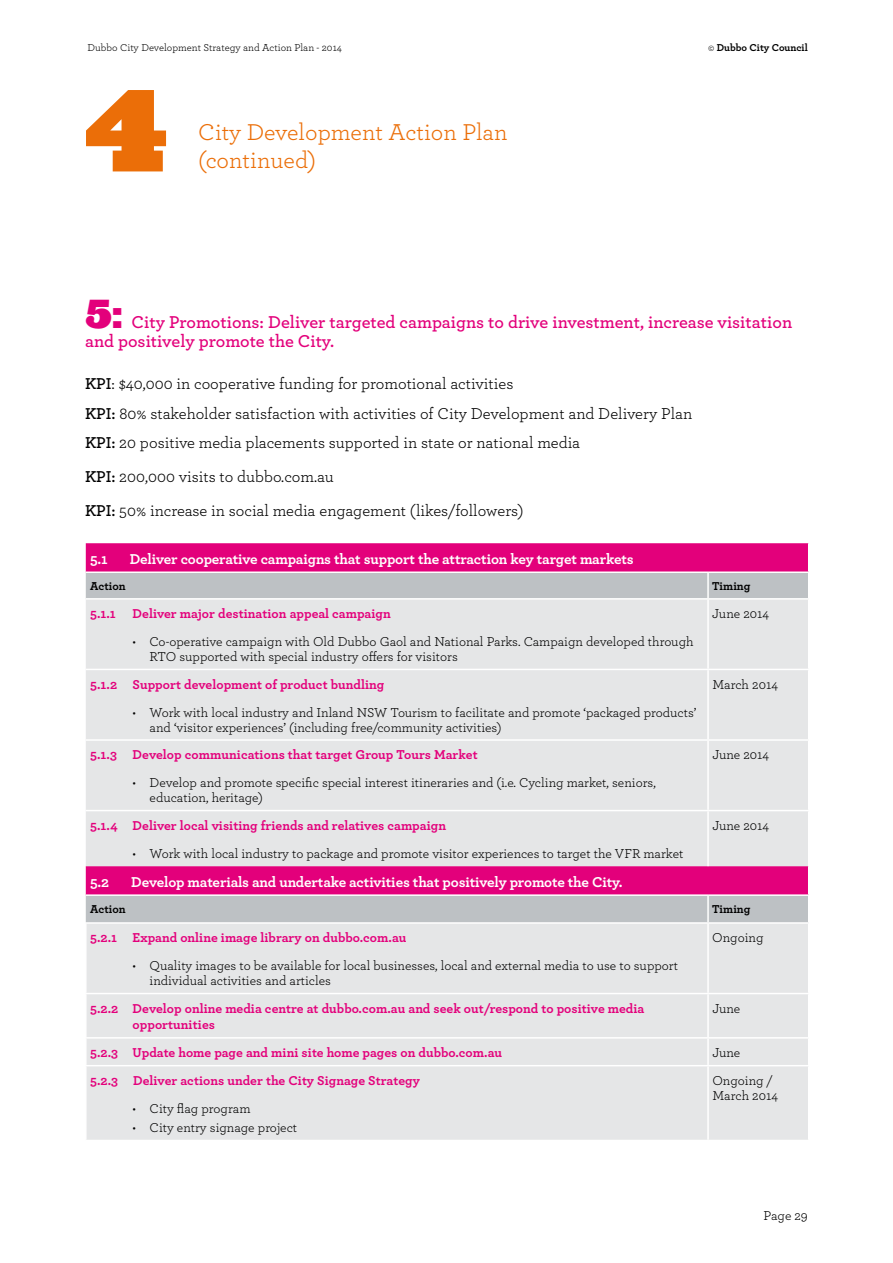
<style>
.page{position:relative;width:893px;height:1263px;background:#fff}
.page>*{position:absolute;margin:0;border:0;box-sizing:border-box;transform-origin:0 0}
.t1{font:900 108px "Ziggurat";color:#eb6e08}
.t2{font:24px/28.8px "Archer";color:#eb6e08}
.t3{font:600 18px/19.5px "Archer";color:#e3007b}
.t4{font:16.5px/29.5px "Archer";color:#000}
.t5{font:700 15px "Archer";letter-spacing:-.01em;color:#fff}
.t6{font:13.5px/15px "Archer";color:#000}
.t7{font:700 13.5px/16.5px "Archer";letter-spacing:.005em;color:#e3007b}
.t8{font:700 12px "Archer";color:#000}
.t9{font:10.5px "Archer";color:#000}
.t10{font:700 10.5px "Archer";color:#000}
.s1{font-weight:400}
.s2{font-family:"Ziggurat";font-weight:900;font-size:37.5px}
.s3{font-weight:600}
</style>
<div class="page">
<div style="left:86px;top:543px;width:722px;height:28px;background:#e3007b"></div>
<div style="left:86px;top:573px;width:722px;height:25px;background:#bdc1c4"></div>
<svg style="left:86px;top:600px;width:722px;height:540px;background:#e3d8df"></svg>
<hr style="left:707px;top:573px;width:2px;height:25px;background:#fff">
<hr style="left:86px;top:894px;width:622px;height:2px;background:#fff">
<hr style="left:708px;top:894px;width:101px;height:2px;background:#fff">
<hr style="left:707px;top:896px;width:2px;height:26px;background:#fff">
<hr style="left:707px;top:600px;width:2px;height:69px;background:#fff">
<hr style="left:86px;top:669px;width:622px;height:1px;background:#fff">
<hr style="left:708px;top:669px;width:101px;height:1px;background:#fff">
<hr style="left:707px;top:670px;width:2px;height:69px;background:#fff">
<hr style="left:86px;top:739px;width:622px;height:2px;background:#fff">
<hr style="left:708px;top:739px;width:101px;height:2px;background:#fff">
<hr style="left:707px;top:741px;width:2px;height:69px;background:#fff">
<hr style="left:86px;top:810px;width:622px;height:1px;background:#fff">
<hr style="left:708px;top:810px;width:101px;height:1px;background:#fff">
<hr style="left:707px;top:811px;width:2px;height:55px;background:#fff">
<hr style="left:85px;top:922px;width:623px;height:2px;background:#fff">
<hr style="left:85px;top:924px;width:2px;height:69px;background:#fff">
<hr style="left:708px;top:922px;width:101px;height:2px;background:#fff">
<hr style="left:707px;top:924px;width:2px;height:69px;background:#fff">
<hr style="left:85px;top:993px;width:623px;height:1px;background:#fff">
<hr style="left:85px;top:994px;width:2px;height:43px;background:#fff">
<hr style="left:708px;top:993px;width:101px;height:1px;background:#fff">
<hr style="left:707px;top:994px;width:2px;height:43px;background:#fff">
<hr style="left:85px;top:1037px;width:623px;height:1px;background:#fff">
<hr style="left:85px;top:1038px;width:2px;height:27px;background:#fff">
<hr style="left:708px;top:1037px;width:101px;height:1px;background:#fff">
<hr style="left:707px;top:1038px;width:2px;height:27px;background:#fff">
<hr style="left:85px;top:1065px;width:623px;height:1px;background:#fff">
<hr style="left:85px;top:1066px;width:2px;height:74px;background:#fff">
<hr style="left:708px;top:1065px;width:101px;height:1px;background:#fff">
<hr style="left:707px;top:1066px;width:2px;height:74px;background:#fff">
<p class="t9" style="left:87px;top:40px;width:256px">Dubbo City Development Strategy and Action Plan - 2014</p>
<p class="t10" style="left:708px;top:39px;width:101px"><span class="s1">©</span> Dubbo City Council</p>
<h1 class="t1" style="left:85px;top:68px;width:85px">4</h1>
<h2 class="t2" style="left:198px;top:116px;width:311px">City Development Action Plan (continued)</h2>
<h3 class="t3" style="left:85px;top:311px;width:709px"><span class="s2">5:</span> City Promotions: Deliver targeted campaigns to drive investment, increase visitation and positively promote the City.</h3>
<p class="t4" style="left:85px;top:368px;width:609px"><span class="s3">KPI</span>: $40,000 in cooperative funding for promotional activities<br><span class="s3">KPI:</span> 80% stakeholder satisfaction with activities of City Development and Delivery Plan<br><span class="s3">KPI:</span> 20 positive media placements supported in state or national media</p>
<p class="t4" style="left:85px;top:459px;width:440px;line-height:33.8px"><span class="s3">KPI:</span> 200,000 visits to dubbo.com.au<br><span class="s3">KPI:</span> 50% increase in social media engagement (likes/followers)</p>
<p class="t5" style="left:90px;top:547px;width:19px">5.1</p>
<p class="t5" style="left:130px;top:547px;width:505px">Deliver cooperative campaigns that support the attraction key target markets</p>
<p class="t8" style="left:90px;top:577px;width:37px">Action</p>
<p class="t8" style="left:712px;top:577px;width:40px">Timing</p>
<p class="t7" style="left:90px;top:604px;width:302px">5.1.1 Deliver major destination appeal campaign</p>
<p class="t6" style="left:150px;top:633px;width:545px;text-indent:-17px">• Co-operative campaign with Old Dubbo Gaol and National Parks. Campaign developed through<br>RTO supported with special industry offers for visitors</p>
<p class="t6" style="left:712px;top:605px;width:58px">June 2014</p>
<p class="t7" style="left:90px;top:675px;width:296px">5.1.2 Support development of product bundling</p>
<p class="t6" style="left:150px;top:704px;width:548px;text-indent:-17px">• Work with local industry and Inland NSW Tourism to facilitate and promote ‘packaged products’ and ‘visitor experiences’ (including free/community activities)</p>
<p class="t7" style="left:90px;top:746px;width:389px">5.1.3 Develop communications that target Group Tours Market</p>
<p class="t6" style="left:150px;top:774px;width:508px;text-indent:-17px">• Develop and promote specific special interest itineraries and (i.e. Cycling market, seniors, education, heritage)</p>
<p class="t7" style="left:90px;top:816px;width:357px">5.1.4 Deliver local visiting friends and relatives campaign</p>
<p class="t6" style="left:133px;top:845px;width:552px">• Work with local industry to package and promote visitor experiences to target the VFR market</p>
<p class="t6" style="left:712px;top:676px;width:67px">March 2014</p>
<p class="t6" style="left:712px;top:747px;width:58px">June 2014</p>
<p class="t6" style="left:712px;top:817px;width:58px">June 2014</p>
<p class="t5" style="left:90px;top:870px;width:21px">5.2</p>
<p class="t5" style="left:131px;top:870px;width:493px">Develop materials and undertake activities that positively promote the City.</p>
<p class="t8" style="left:90px;top:900px;width:37px">Action</p>
<p class="t8" style="left:712px;top:900px;width:40px">Timing</p>
<p class="t7" style="left:90px;top:929px;width:318px">5.2.1 Expand online image library on dubbo.com.au</p>
<p class="t6" style="left:150px;top:957px;width:530px;text-indent:-17px">• Quality images to be available for local businesses, local and external media to use to support individual activities and articles</p>
<p class="t6" style="left:712px;top:930px;width:53px">Ongoing</p>
<p class="t7" style="left:133px;top:999px;width:513px;text-indent:-43px">5.2.2 Develop online media centre at dubbo.com.au and seek out/respond to positive media opportunities</p>
<p class="t6" style="left:712px;top:1000px;width:29px">June</p>
<p class="t7" style="left:90px;top:1043px;width:414px">5.2.3 Update home page and mini site home pages on dubbo.com.au</p>
<p class="t6" style="left:712px;top:1044px;width:29px">June</p>
<p class="t7" style="left:90px;top:1071px;width:331px">5.2.3 Deliver actions under the City Signage Strategy</p>
<p class="t6" style="left:133px;top:1100px;width:119px">• City flag program</p>
<p class="t6" style="left:133px;top:1119px;width:166px">• City entry signage project</p>
<p class="t6" style="left:712px;top:1072px;width:67px">Ongoing /<br>March 2014</p>
<p class="t6" style="left:764px;top:1208px;width:46px">Page 29</p>
</div>
